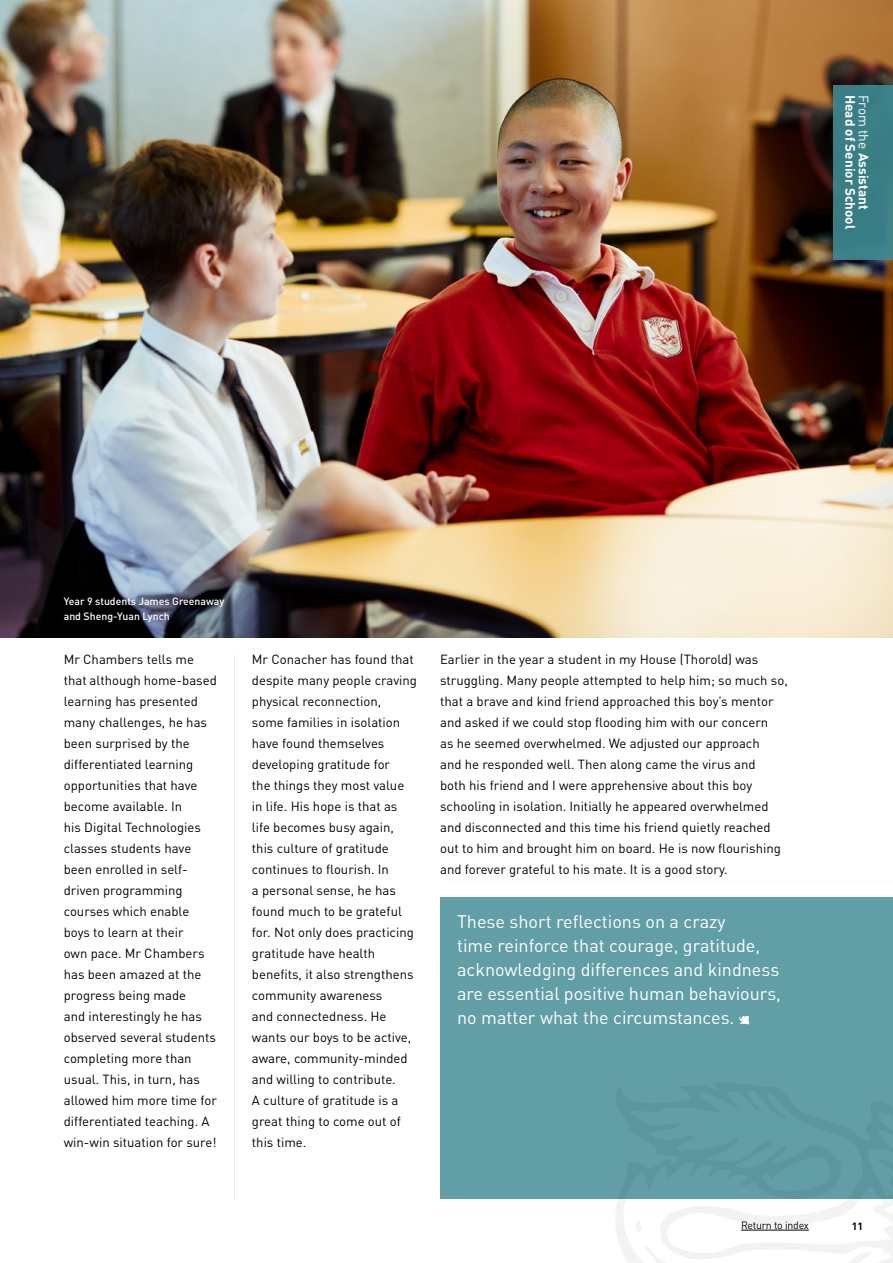
<style>
.page{position:relative;width:893px;height:1263px;background:#fff}
.page>*{position:absolute;margin:0;border:0;box-sizing:border-box;transform-origin:0 0}
.t1{font:18px/24px "DIN Pro";color:#fff}
.t2{font:700 13.5px/13.5px "DIN Pro";color:#fff}
.t3{font:13.2px/21px "DIN Pro";color:#000}
.t4{font:500 10.5px/15px "DIN Pro";color:#fff}
.t5{font:10.5px "DIN Pro";letter-spacing:-.02em;color:#000}
.t6{font:700 10.5px "DIN Pro";color:#000}
.s1{font-weight:400}
</style>
<div class="page">
<img style="left:0;top:0;width:893px;height:638px">
<hr style="left:234px;top:655px;width:1px;height:544px;background:#e6e7e8">
<div style="left:440px;top:897px;width:453px;height:302px;background:#629ea6"></div>
<div style="left:833px;top:85px;width:60px;height:174px;background:#3a7e86"></div>
<svg style="left:739px;top:1016px;width:10px;height:8px"></svg>
<div style="left:52px;top:586px;width:186px;height:51px;background:#000;opacity:.5"></div>
<svg style="left:615px;top:1199px;width:278px;height:64px"></svg>
<svg style="left:635px;top:1220px;width:7px;height:13px"></svg>
<svg style="left:843px;top:1252px;width:30px;height:11px"></svg>
<p class="t2" style="left:872px;top:95px;width:136px;rotate:90deg"><span class="s1">From the</span> Assistant<br>Head of Senior School</p>
<p class="t4" style="left:64px;top:593px;width:162px">Year 9 students James Greenaway and Sheng-Yuan Lynch</p>
<p class="t3" style="left:64px;top:648px;width:155px">Mr Chambers tells me that although home-based learning has presented many challenges, he has been surprised by the differentiated learning opportunities that have become available. In<br>his Digital Technologies classes students have been enrolled in self&shy;driven programming courses which enable boys to learn at their<br>own pace. Mr Chambers has been amazed at the progress being made<br>and interestingly he has observed several students completing more than usual. This, in turn, has allowed him more time for differentiated teaching. A win-win situation for sure!</p>
<p class="t3" style="left:252px;top:648px;width:167px">Mr Conacher has found that despite many people craving physical reconnection,<br>some families in isolation have found themselves developing gratitude for<br>the things they most value in life. His hope is that as life becomes busy again, this culture of gratitude continues to flourish. In<br>a personal sense, he has found much to be grateful for. Not only does practicing gratitude have health benefits, it also strengthens community awareness<br>and connectedness. He wants our boys to be active, aware, community-minded and willing to contribute.<br>A culture of gratitude is a great thing to come out of this time.</p>
<p class="t3" style="left:440px;top:648px;width:349px">Earlier in the year a student in my House (Thorold) was struggling. Many people attempted to help him; so much so, that a brave and kind friend approached this boy’s mentor and asked if we could stop flooding him with our concern<br>as he seemed overwhelmed. We adjusted our approach<br>and he responded well. Then along came the virus and<br>both his friend and I were apprehensive about this boy schooling in isolation. Initially he appeared overwhelmed and disconnected and this time his friend quietly reached out to him and brought him on board. He is now flourishing and forever grateful to his mate. It is a good story.</p>
<h1 class="t1" style="left:457px;top:908px;width:325px">These short reflections on a crazy<br>time reinforce that courage, gratitude, acknowledging differences and kindness are essential positive human behaviours, no matter what the circumstances.</h1>
<p class="t5" style="left:741px;top:1216px;width:69px">Return to index</p>
<p class="t6" style="left:852px;top:1218px;width:13px">11</p>
</div>
